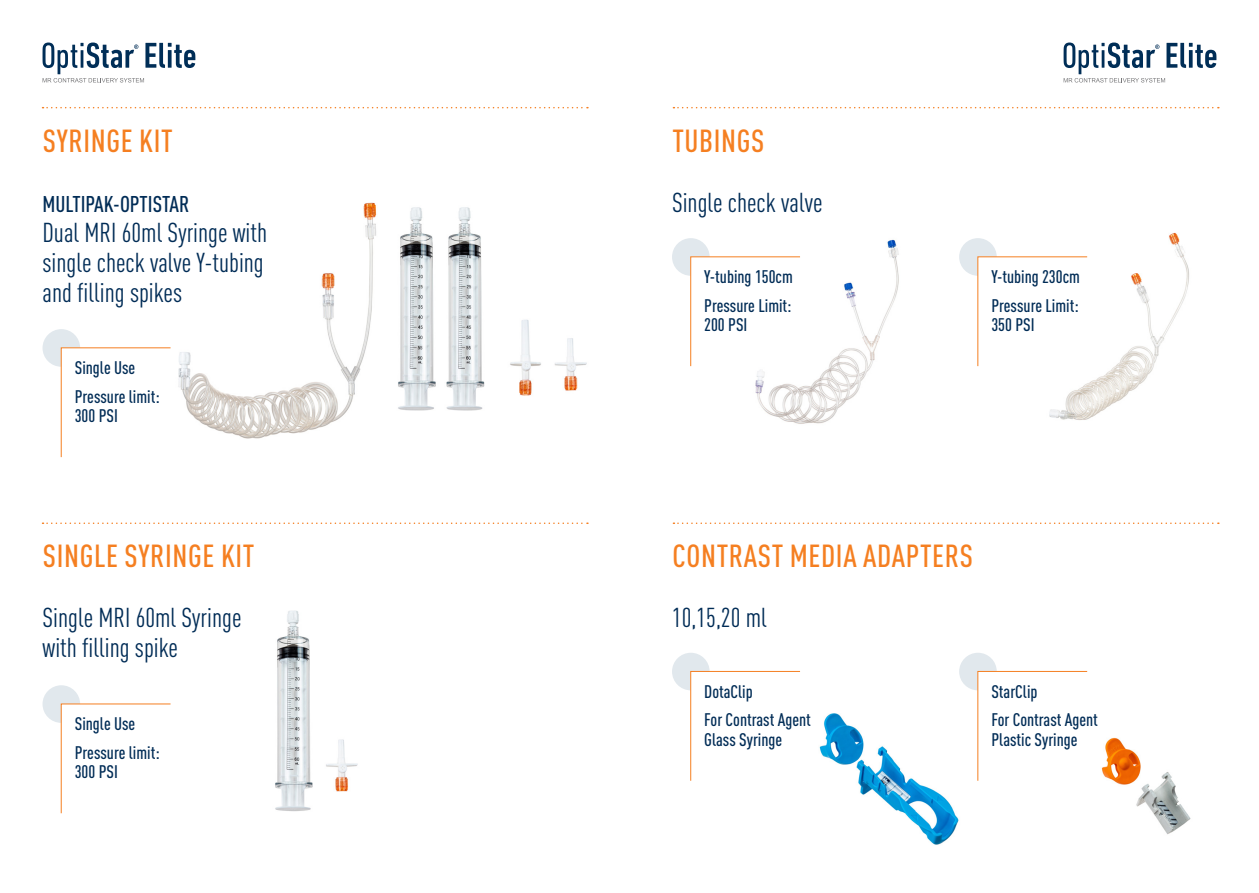
<style>
.page{position:relative;width:1259px;height:893px;background:#fff}
.page>*{position:absolute;margin:0;border:0;box-sizing:border-box;transform-origin:0 0}
.t1{font:500 condensed 31.5px "DIN Pro";letter-spacing:.02em;color:#f57f21}
.t2{font:condensed 27px/30px "DIN Pro";color:#002c56}
.t3{font:500 condensed 22.5px "DIN Pro";color:#002c56}
.t4{font:500 condensed 18px/28.5px "DIN Pro";color:#002c56}
</style>
<div class="page">
<img style="left:738px;top:668px;width:299px;height:177px">
<img style="left:1026px;top:737px;width:165px;height:108px">
<img style="left:672px;top:239px;width:227px;height:185px">
<img style="left:178px;top:202px;width:409px;height:237px">
<svg style="left:43px;top:43px;width:152px;height:40px"></svg>
<svg style="left:1063px;top:43px;width:153px;height:40px"></svg>
<svg style="left:43px;top:522px;width:545px;height:2px"></svg>
<svg style="left:43px;top:107px;width:545px;height:1px"></svg>
<svg style="left:673px;top:522px;width:545px;height:2px"></svg>
<svg style="left:673px;top:107px;width:545px;height:1px"></svg>
<div style="left:43px;top:329px;width:37px;height:38px;background:#e1e8ed;border-radius:50%"></div>
<svg style="left:61px;top:347px;width:110px;height:111px"></svg>
<div style="left:672px;top:238px;width:37px;height:38px;background:#e1e8ed;border-radius:50%"></div>
<svg style="left:690px;top:256px;width:110px;height:111px"></svg>
<img style="left:275px;top:610px;width:83px;height:202px">
<div style="left:43px;top:685px;width:37px;height:38px;background:#e1e8ed;border-radius:50%"></div>
<svg style="left:61px;top:703px;width:110px;height:111px"></svg>
<div style="left:672px;top:653px;width:37px;height:37px;background:#e1e8ed;border-radius:50%"></div>
<svg style="left:690px;top:671px;width:110px;height:110px"></svg>
<div style="left:959px;top:653px;width:37px;height:37px;background:#e1e8ed;border-radius:50%"></div>
<svg style="left:977px;top:671px;width:110px;height:110px"></svg>
<img style="left:988px;top:232px;width:201px;height:188px">
<div style="left:959px;top:238px;width:37px;height:38px;background:#e1e8ed;border-radius:50%"></div>
<svg style="left:977px;top:256px;width:110px;height:111px"></svg>
<h1 class="t1" style="left:43px;top:118px;width:131px">SYRINGE KIT</h1>
<p class="t3" style="left:43px;top:188px;width:148px">MULTIPAK-OPTISTAR</p>
<h2 class="t2" style="left:43px;top:216px;width:226px">Dual MRI 60ml Syringe with single check valve Y-tubing and filling spikes</h2>
<p class="t4" style="left:75px;top:352px;width:86px">Single Use<br>Pressure limit:</p>
<p class="t4" style="left:75px;top:400px;width:45px">300 PSI</p>
<h1 class="t1" style="left:43px;top:532px;width:213px">SINGLE SYRINGE KIT</h1>
<h2 class="t2" style="left:43px;top:600px;width:200px">Single MRI 60ml Syringe with filling spike</h2>
<p class="t4" style="left:75px;top:708px;width:86px">Single Use<br>Pressure limit:</p>
<p class="t4" style="left:75px;top:756px;width:45px">300 PSI</p>
<h1 class="t1" style="left:672px;top:118px;width:94px">TUBINGS</h1>
<h2 class="t2" style="left:672px;top:186px;width:152px">Single check valve</h2>
<p class="t4" style="left:704px;top:261px;width:90px">Y-tubing 150cm<br>Pressure Limit:</p>
<p class="t4" style="left:704px;top:309px;width:45px">200 PSI</p>
<p class="t4" style="left:991px;top:261px;width:90px">Y-tubing 230cm<br>Pressure Limit:</p>
<p class="t4" style="left:991px;top:309px;width:45px">350 PSI</p>
<h1 class="t1" style="left:672px;top:532px;width:302px">CONTRAST MEDIA ADAPTERS</h1>
<h2 class="t2" style="left:672px;top:600px;width:96px">10,15,20 ml</h2>
<p class="t4" style="left:704px;top:676px;width:108px">DotaClip<br>For Contrast Agent</p>
<p class="t4" style="left:704px;top:724px;width:79px">Glass Syringe</p>
<p class="t4" style="left:991px;top:676px;width:108px">StarClip<br>For Contrast Agent</p>
<p class="t4" style="left:991px;top:724px;width:88px">Plastic Syringe</p>
</div>
